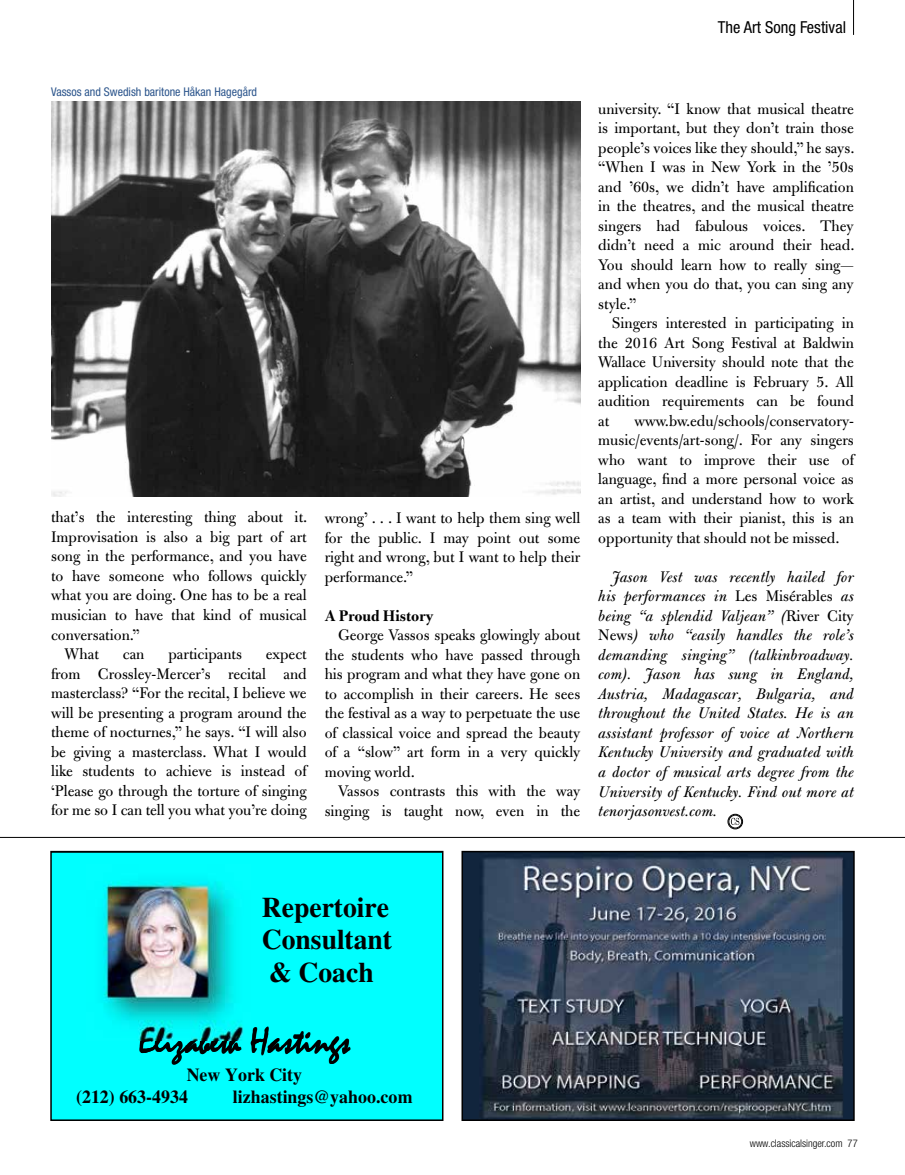
<style>
.page{position:relative;width:905px;height:1175px;background:#fff}
.page>*{position:absolute;margin:0;border:0;box-sizing:border-box;transform-origin:0 0}
.t1{font:36.9px "Mistral";color:#000}
.t2{font:700 28.35px/32.7px "Times";color:#000;text-align:justify}
.t3{font:700 18.45px/21.3px "Times";color:#000}
.t4{font:16.5px/19.5px "Bulmer";color:#000;text-align:justify}
.t5{font:italic 16.5px/19.5px "Bulmer";color:#000;text-align:justify}
.t6{font:condensed 16.5px "Helvetica Neue";color:#000}
.t7{font:700 16.5px "Bulmer";color:#000}
.t8{font:condensed 12px "Helvetica Neue";color:#2c558c}
.t9{font:300 condensed 10.5px "Helvetica Neue";color:#000}
.s1{font-style:normal}
</style>
<div class="page">
<hr style="left:0;top:837px;width:904px;height:1px;background:#000">
<hr style="left:853px;top:0;width:1px;height:35px;background:#000">
<div style="left:53px;top:853px;width:387px;height:264px;background:#0ff"></div>
<img style="left:87px;top:864px;width:163px;height:176px">
<div style="left:50px;top:850px;width:393px;height:270px;border:2px solid #000"></div>
<img style="left:464px;top:853px;width:387px;height:264px">
<div style="left:461px;top:850px;width:393px;height:270px;border:2px solid #000"></div>
<img style="left:51px;top:101px;width:529px;height:395px">
<svg style="left:730px;top:817px;width:9px;height:8px"></svg>
<div style="left:728px;top:815px;width:13px;height:13px;border:1px solid #000;border-radius:50%"></div>
<div style="left:728px;top:814px;width:14px;height:15px;border:1px solid #000;border-radius:50%"></div>
<p class="t6" style="left:717px;top:17px;width:130px">The Art Song Festival</p>
<p class="t8" style="left:51px;top:84px;width:207px">Vassos and Swedish baritone Håkan Hagegård</p>
<p class="t4" style="left:51px;top:508px;width:258px">that’s the interesting thing about it.</p>
<p class="t4" style="left:51px;top:527px;width:257px">Improvisation is also a big part of art</p>
<p class="t4" style="left:51px;top:547px;width:257px">song in the performance, and you have</p>
<p class="t4" style="left:51px;top:566px;width:257px">to have someone who follows quickly</p>
<p class="t4" style="left:51px;top:586px;width:257px">what you are doing. One has to be a real</p>
<p class="t4" style="left:51px;top:605px;width:257px">musician to have that kind of musical</p>
<p class="t4" style="left:51px;top:625px;width:90px">conversation.”</p>
<p class="t4" style="left:65px;top:644px;width:36px">What</p>
<p class="t4" style="left:123px;top:644px;width:23px">can</p>
<p class="t4" style="left:168px;top:644px;width:75px">participants</p>
<p class="t4" style="left:51px;top:644px;width:257px;text-indent:215px">expect from Crossley-Mercer’s recital and masterclass? “For the recital, I believe we will be presenting a program around the theme of nocturnes,” he says. “I will also be giving a masterclass. What I would like students to achieve is instead of ‘Please go through the torture of singing for me so I can tell you what you’re doing</p>
<p class="t4" style="left:325px;top:508px;width:257px">wrong’ . . . I want to help them sing well for the public. I may point out some right and wrong, but I want to help their performance.”</p>
<p class="t7" style="left:325px;top:607px;width:110px">A Proud History</p>
<p class="t4" style="left:325px;top:625px;width:257px;text-indent:13px">George Vassos speaks glowingly about the students who have passed through his program and what they have gone on to accomplish in their careers. He sees the festival as a way to perpetuate the use of classical voice and spread the beauty of a “slow” art form in a very quickly moving world.</p>
<p class="t4" style="left:325px;top:781px;width:257px;text-align:right">Vassos contrasts this with the way singing is taught now, even in the</p>
<p class="t4" style="left:598px;top:99px;width:258px">university. “I know that musical theatre is important, but they don’t train those people’s voices like they should,” he says. “When I was in New York in the ’50s and ’60s, we didn’t have amplification in the theatres, and the musical theatre singers had fabulous voices. They didn’t need a mic around their head.<br>You should learn how to really sing— and when you do that, you can sing any style.”</p>
<p class="t4" style="left:598px;top:314px;width:257px;text-indent:13px">Singers interested in participating in the 2016 Art Song Festival at Baldwin Wallace University should note that the application deadline is February 5. All audition requirements can be found at</p>
<p class="t4" style="left:598px;top:411px;width:257px;text-indent:36px">www.bw.edu/schools/conservatory&shy;music/events/art-song/. For any singers who want to improve their use of language, find a more personal voice as an artist, and understand how to work as a team with their pianist, this is an opportunity that should not be missed.</p>
<p class="t5" style="left:598px;top:567px;width:257px;text-indent:13px">Jason Vest was recently hailed for his performances in <span class="s1">Les Misérables</span> as being “a splendid Valjean” (<span class="s1">River City News</span>) who “easily handles the role’s demanding singing” (talkinbroadway. com). Jason has sung in England, Austria, Madagascar, Bulgaria, and throughout the United States. He is an assistant professor of voice at Northern Kentucky University and graduated with a doctor of musical arts degree from the University of Kentucky. Find out more at tenorjasonvest.com.</p>
<h2 class="t2" style="left:262px;top:893px;width:132px">Repertoire Consultant &amp; Coach</h2>
<h1 class="t1" style="left:139px;top:1018px;width:213px">Elizabeth Hastings</h1>
<p class="t3" style="left:76px;top:1066px;width:227px;text-indent:110px">New York City (212) 663-4934</p>
<p class="t3" style="left:233px;top:1087px;width:181px">lizhastings@yahoo.com</p>
<p class="t9" style="left:749px;top:1137px;width:109px">www.classicalsinger.com 77</p>
</div>
